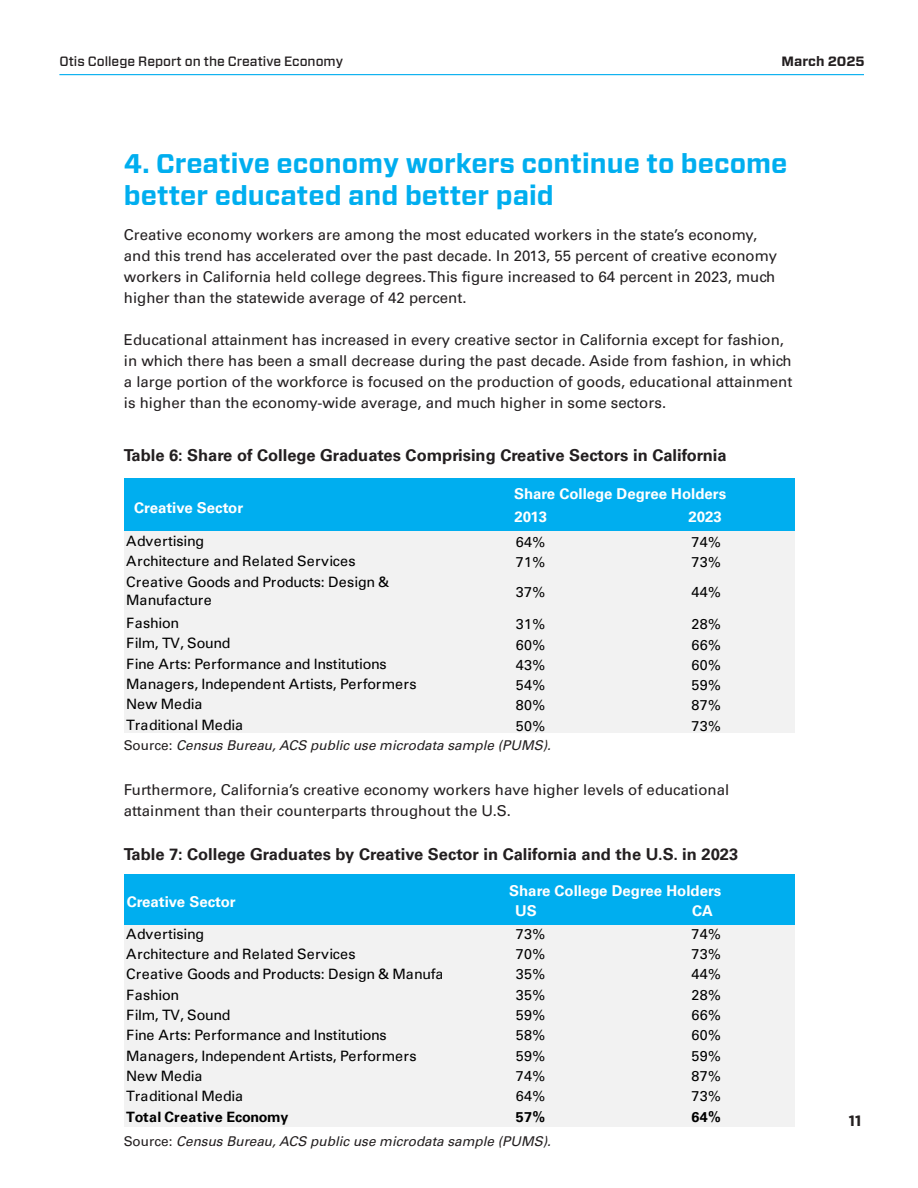
<style>
.page{position:relative;width:918px;height:1188px;background:#fff}
.page>*{position:absolute;margin:0;border:0;box-sizing:border-box;transform-origin:0 0}
.t1{font:700 27px/32.4px "Forza";color:#00aeef}
.t2{font:700 16.5px "Univers LT Pro 65";color:#231f20}
.t3{font:15px/21px "Univers LT Pro 55 Roman";color:#231f20}
.t4{font:700 15px "Univers LT Pro 65";color:#fff}
.t5{font:700 15px "Forza";color:#231f20}
.t6{font:14.4px/17.9px "Univers";color:#000}
.t7{font:14.4px "Univers";letter-spacing:-.03em;color:#000}
.t8{font:700 14.4px "Univers";color:#000}
.t9{font:14.4px "Univers";letter-spacing:-.025em;color:#000}
.t10{font:italic 13.5px "Univers LT Pro 55";color:#231f20}
.t11{font:500 13.5px "Forza";color:#231f20}
.t12{font:700 13.5px "Forza";color:#231f20}
.s1{font-family:"Univers LT Pro 55 Roman";font-style:normal}
</style>
<div class="page">
<hr style="left:59px;top:74px;width:805px;height:1px;background:#00aeef">
<div style="left:124px;top:478px;width:670px;height:53px;background:#00aeef"></div>
<div style="left:124px;top:874px;width:670px;height:54px;background:#00aeef"></div>
<div style="left:124px;top:531px;width:670px;height:202px;background:#f2f2f2"></div>
<div style="left:124px;top:925px;width:670px;height:201px;background:#f2f2f2"></div>
<p class="t11" style="left:59px;top:52px;width:285px">Otis College Report on the Creative Economy</p>
<p class="t12" style="left:782px;top:52px;width:85px">March 2025</p>
<p class="t1" style="left:124px;top:148px;width:665px">4. Creative economy workers continue to become better educated and better paid</p>
<p class="t3" style="left:124px;top:223px;width:655px">Creative economy workers are among the most educated workers in the state’s economy, and this trend has accelerated over the past decade. In 2013, 55 percent of creative economy workers in California held college degrees. This figure increased to 64 percent in 2023, much higher than the statewide average of 42 percent.</p>
<p class="t3" style="left:124px;top:328px;width:670px">Educational attainment has increased in every creative sector in California except for fashion, in which there has been a small decrease during the past decade. Aside from fashion, in which a large portion of the workforce is focused on the production of goods, educational attainment is higher than the economy-wide average, and much higher in some sectors.</p>
<p class="t2" style="left:124px;top:444px;width:604px">Table 6: Share of College Graduates Comprising Creative Sectors in California</p>
<p class="t4" style="left:134px;top:497px;width:111px">Creative Sector</p>
<p class="t4" style="left:514px;top:483px;width:214px">Share College Degree Holders</p>
<p class="t4" style="left:515px;top:506px;width:34px">2013</p>
<p class="t4" style="left:688px;top:506px;width:35px">2023</p>
<p class="t6" style="left:126px;top:532px;width:80px">Advertising</p>
<p class="t6" style="left:516px;top:533px;width:31px">64%</p>
<p class="t6" style="left:691px;top:533px;width:31px">74%</p>
<p class="t6" style="left:126px;top:552px;width:231px">Architecture and Related Services</p>
<p class="t6" style="left:516px;top:553px;width:31px">71%</p>
<p class="t6" style="left:691px;top:553px;width:31px">73%</p>
<p class="t6" style="left:126px;top:573px;width:265px">Creative Goods and Products: Design &amp;<br>Manufacture</p>
<p class="t6" style="left:516px;top:583px;width:31px">37%</p>
<p class="t6" style="left:691px;top:583px;width:31px">44%</p>
<p class="t6" style="left:126px;top:614px;width:54px">Fashion</p>
<p class="t6" style="left:516px;top:615px;width:31px">31%</p>
<p class="t6" style="left:691px;top:615px;width:31px">28%</p>
<p class="t7" style="left:126px;top:635px;width:106px">Film, TV, Sound</p>
<p class="t6" style="left:516px;top:636px;width:31px">60%</p>
<p class="t6" style="left:691px;top:636px;width:31px">66%</p>
<p class="t6" style="left:126px;top:655px;width:262px">Fine Arts: Performance and Institutions</p>
<p class="t6" style="left:516px;top:656px;width:31px">43%</p>
<p class="t6" style="left:691px;top:656px;width:31px">60%</p>
<p class="t6" style="left:126px;top:675px;width:292px">Managers, Independent Artists, Performers</p>
<p class="t6" style="left:516px;top:676px;width:31px">54%</p>
<p class="t6" style="left:691px;top:676px;width:31px">59%</p>
<p class="t7" style="left:126px;top:695px;width:78px">New Media</p>
<p class="t6" style="left:516px;top:696px;width:31px">80%</p>
<p class="t6" style="left:691px;top:696px;width:31px">87%</p>
<p class="t7" style="left:126px;top:716px;width:118px">Traditional Media</p>
<p class="t6" style="left:516px;top:717px;width:31px">50%</p>
<p class="t6" style="left:691px;top:717px;width:31px">73%</p>
<p class="t8" style="left:126px;top:737px;width:164px">Total Creative Economy</p>
<p class="t8" style="left:516px;top:737px;width:31px">55%</p>
<p class="t10" style="left:124px;top:736px;width:429px"><span class="s1">Source:</span> Census Bureau, ACS public use microdata sample (PUMS).</p>
<p class="t3" style="left:124px;top:778px;width:607px">Furthermore, California’s creative economy workers have higher levels of educational attainment than their counterparts throughout the U.S.</p>
<p class="t2" style="left:124px;top:843px;width:616px">Table 7: College Graduates by Creative Sector in California and the U.S. in 2023</p>
<p class="t4" style="left:127px;top:891px;width:111px">Creative Sector</p>
<p class="t4" style="left:509px;top:880px;width:214px">Share College Degree Holders</p>
<p class="t4" style="left:515px;top:900px;width:23px">US</p>
<p class="t4" style="left:692px;top:900px;width:22px">CA</p>
<p class="t6" style="left:126px;top:925px;width:80px">Advertising</p>
<p class="t6" style="left:516px;top:925px;width:31px">73%</p>
<p class="t6" style="left:691px;top:925px;width:31px">74%</p>
<p class="t6" style="left:126px;top:945px;width:231px">Architecture and Related Services</p>
<p class="t6" style="left:516px;top:945px;width:31px">70%</p>
<p class="t6" style="left:691px;top:945px;width:31px">73%</p>
<p class="t6" style="left:126px;top:965px;width:353px">Creative Goods and Products: Design &amp; Manufacture</p>
<p class="t6" style="left:516px;top:965px;width:31px">35%</p>
<p class="t6" style="left:691px;top:965px;width:31px">44%</p>
<p class="t6" style="left:126px;top:986px;width:54px">Fashion</p>
<p class="t6" style="left:516px;top:986px;width:31px">35%</p>
<p class="t6" style="left:691px;top:986px;width:31px">28%</p>
<p class="t7" style="left:126px;top:1006px;width:106px">Film, TV, Sound</p>
<p class="t6" style="left:516px;top:1006px;width:31px">59%</p>
<p class="t6" style="left:691px;top:1006px;width:31px">66%</p>
<p class="t6" style="left:126px;top:1026px;width:262px">Fine Arts: Performance and Institutions</p>
<p class="t6" style="left:516px;top:1026px;width:31px">58%</p>
<p class="t6" style="left:691px;top:1026px;width:31px">60%</p>
<p class="t6" style="left:126px;top:1047px;width:292px">Managers, Independent Artists, Performers</p>
<p class="t6" style="left:516px;top:1047px;width:31px">59%</p>
<p class="t6" style="left:691px;top:1047px;width:31px">59%</p>
<p class="t9" style="left:126px;top:1067px;width:78px">New Media</p>
<p class="t6" style="left:516px;top:1067px;width:31px">74%</p>
<p class="t6" style="left:691px;top:1067px;width:31px">87%</p>
<p class="t7" style="left:126px;top:1088px;width:118px">Traditional Media</p>
<p class="t6" style="left:516px;top:1087px;width:31px">64%</p>
<p class="t6" style="left:691px;top:1087px;width:31px">73%</p>
<p class="t8" style="left:126px;top:1108px;width:164px">Total Creative Economy</p>
<p class="t8" style="left:516px;top:1108px;width:31px">57%</p>
<p class="t8" style="left:691px;top:1108px;width:31px">64%</p>
<p class="t10" style="left:124px;top:1132px;width:429px"><span class="s1">Source:</span> Census Bureau, ACS public use microdata sample (PUMS).</p>
<p class="t5" style="left:849px;top:1111px;width:14px">11</p>
</div>
